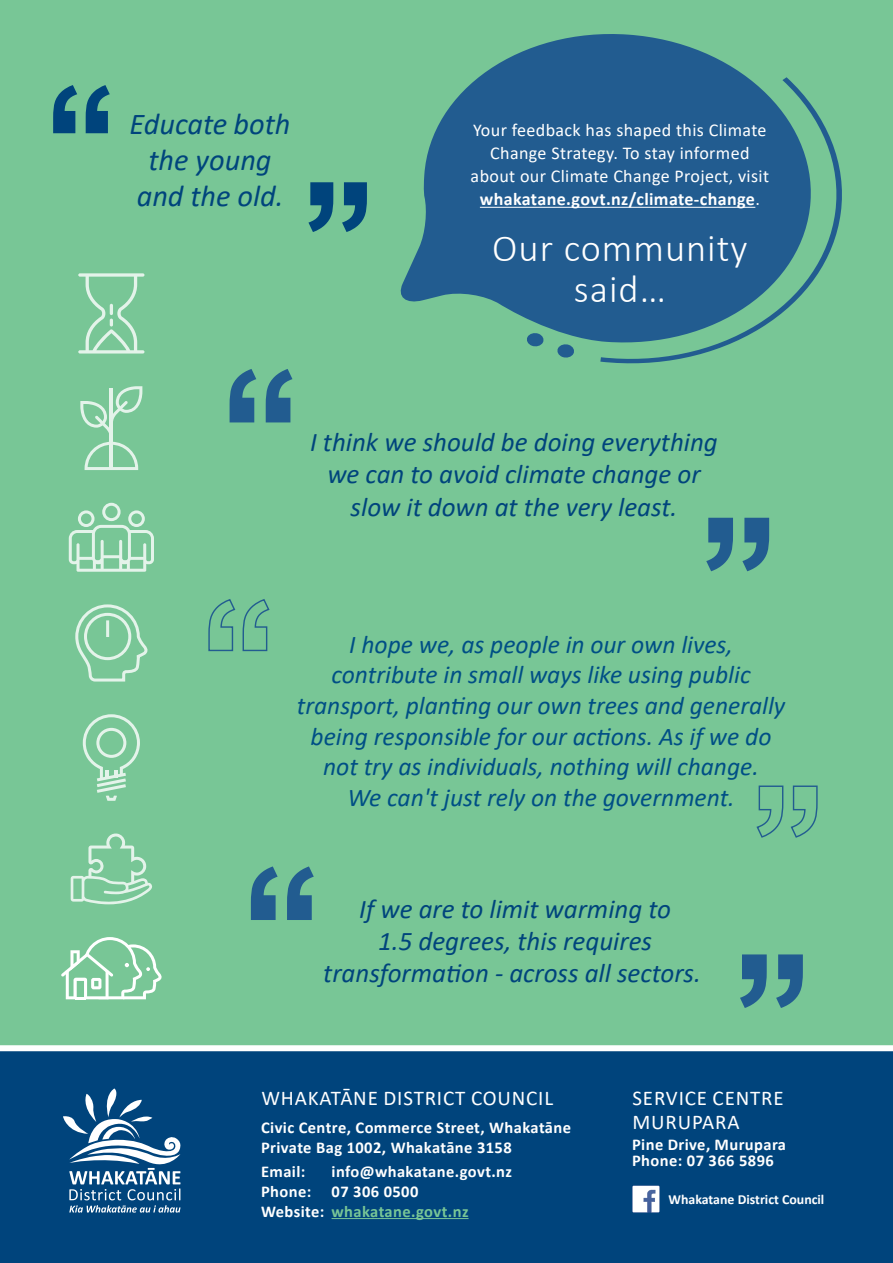
<style>
.page{position:relative;width:893px;height:1263px;background:#fff}
.page>*{position:absolute;margin:0;border:0;box-sizing:border-box;transform-origin:0 0}
.t1{font:300 38.7px/41.2px "Calibri";letter-spacing:.025em;color:#fff;text-align:center}
.t2{font:italic 30.3px/36.5px "Calibri";color:#00447c;text-align:center}
.t3{font:italic 27px/32.4px "Calibri";color:#00447c;text-align:center}
.t4{font:italic 25.5px/30.6px "Calibri";color:#004f85;text-align:center}
.t5{font:21px/24px "Calibri";letter-spacing:.04em;color:#fff}
.t6{font:18px/23.2px "Calibri";letter-spacing:.02em;color:#fff;text-align:center}
.t7{font:700 16.5px/19.8px "Calibri";letter-spacing:.025em;color:#fff}
.t8{font:700 13.8px "Calibri";color:#fff}
.s1{font-weight:700}
.s2{color:#78c696}
</style>
<div class="page">
<div style="left:0;top:0;width:893px;height:1088px;background:#78c696"></div>
<svg style="left:83px;top:714px;width:57px;height:87px"></svg>
<svg style="left:61px;top:937px;width:101px;height:62px"></svg>
<svg style="left:80px;top:386px;width:62px;height:84px"></svg>
<svg style="left:71px;top:833px;width:81px;height:72px"></svg>
<svg style="left:75px;top:604px;width:73px;height:78px"></svg>
<div style="left:84px;top:613px;width:47px;height:47px;border:3px solid #fff;border-radius:50%"></div>
<hr style="left:106px;top:620px;width:3px;height:17px;background:#fff">
<svg style="left:69px;top:503px;width:85px;height:69px"></svg>
<svg style="left:78px;top:273px;width:66px;height:81px"></svg>
<svg style="left:557px;top:349px;width:17px;height:9px"></svg>
<svg style="left:400px;top:34px;width:347px;height:315px;fill:#225c90"></svg>
<svg style="left:600px;top:77px;width:242px;height:287px;fill:#225c90"></svg>
<hr style="left:480px;top:207px;width:275px;height:1px;background:#fff">
<div style="left:0;top:1050px;width:893px;height:213px;background:#00447c"></div>
<svg style="left:632px;top:1185px;width:28px;height:27px"></svg>
<hr style="left:332px;top:1218px;width:137px;height:1px;background:#78c696">
<svg style="left:63px;top:1088px;width:117px;height:124px"></svg>
<div style="left:0;top:1045px;width:893px;height:6px;background:#fff"></div>
<svg style="left:706px;top:518px;width:63px;height:53px"></svg>
<svg style="left:230px;top:369px;width:62px;height:53px"></svg>
<svg style="left:740px;top:954px;width:63px;height:54px"></svg>
<svg style="left:251px;top:866px;width:63px;height:54px"></svg>
<svg style="left:308px;top:182px;width:59px;height:50px"></svg>
<svg style="left:53px;top:85px;width:57px;height:48px"></svg>
<svg style="left:756px;top:785px;width:62px;height:53px"></svg>
<svg style="left:208px;top:599px;width:62px;height:53px"></svg>
<p class="t2" style="left:130px;top:104px;width:162px">Educate both the young and the old.</p>
<p class="t6" style="left:471px;top:118px;width:300px">Your feedback has shaped this Climate Change Strategy. To stay informed about our Climate Change Project, visit <span class="s1">whakatane.govt.nz/climate-change</span>.</p>
<h1 class="t1" style="left:492px;top:227px;width:257px">Our community said…</h1>
<p class="t3" style="left:310px;top:425px;width:409px">I think we should be doing everything we can to avoid climate change or slow it down at the very least.</p>
<p class="t4" style="left:297px;top:628px;width:490px">I hope we, as people in our own lives, contribute in small ways like using public transport, planting our own trees and generally being responsible for our actions. As if we do not try as individuals, nothing will change.<br>We can't just rely on the government.</p>
<p class="t3" style="left:323px;top:891px;width:379px">If we are to limit warming to<br>1.5 degrees, this requires transformation - across all sectors.</p>
<p class="t5" style="left:261px;top:1085px;width:293px">WHAKATĀNE DISTRICT COUNCIL</p>
<p class="t7" style="left:261px;top:1117px;width:312px">Civic Centre, Commerce Street, Whakatāne<br>Private Bag 1002, Whakatāne 3158</p>
<p class="t7" style="left:261px;top:1161px;width:46px">Email:</p>
<p class="t7" style="left:261px;top:1161px;width:253px;text-indent:70px">info@whakatane.govt.nz<br>Phone: 07 306 0500<br>Website: <span class="s2">whakatane.govt.nz</span></p>
<p class="t5" style="left:632px;top:1085px;width:153px">SERVICE CENTRE<br>MURUPARA</p>
<p class="t7" style="left:632px;top:1136px;width:156px;line-height:16.5px">Pine Drive, Murupara<br>Phone: 07 366 5896</p>
<p class="t8" style="left:669px;top:1189px;width:157px">Whakatane District Council</p>
</div>
